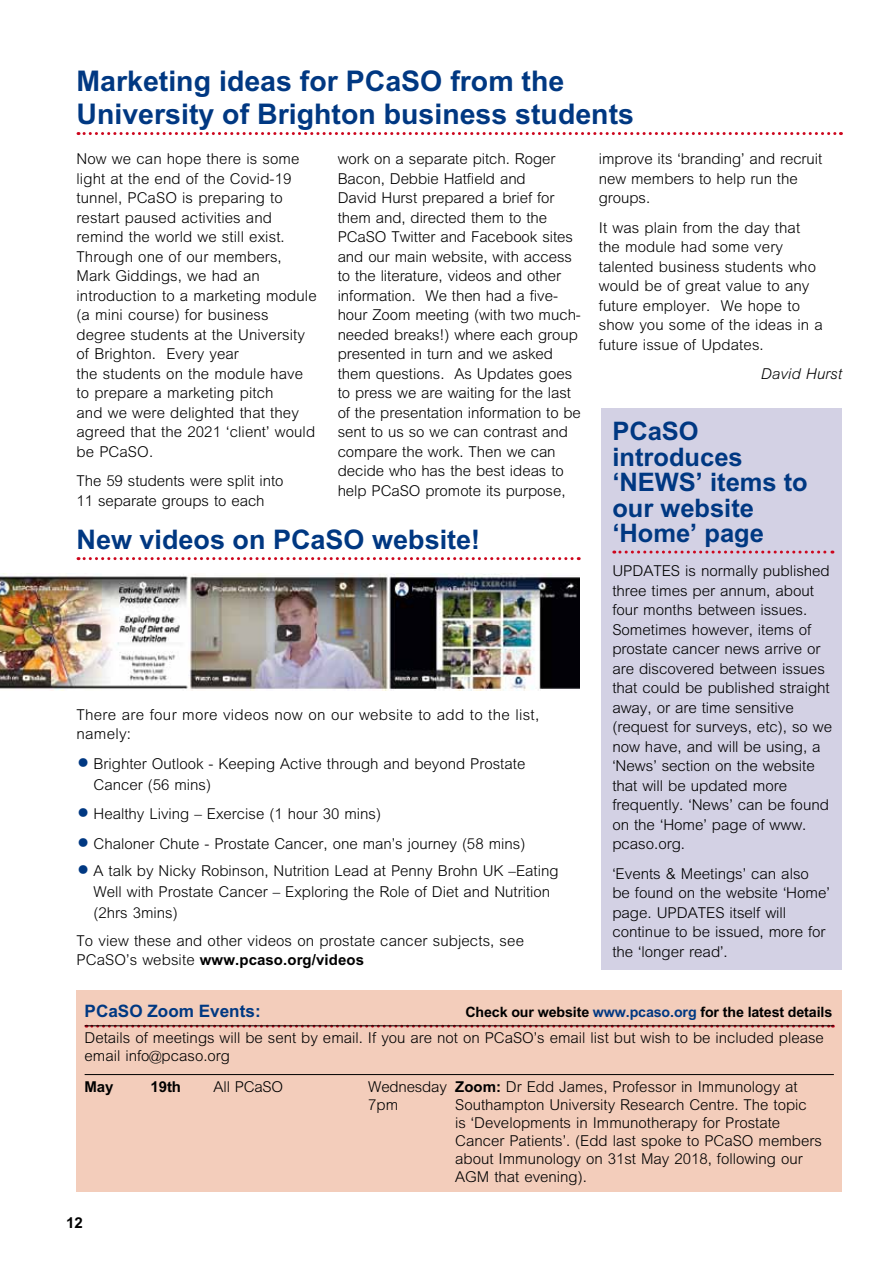
<style>
.page{position:relative;width:893px;height:1263px;background:#fff}
.page>*{position:absolute;margin:0;border:0;box-sizing:border-box;transform-origin:0 0}
.t1{font:700 28.5px/33px "M Arial";color:#003882}
.t2{font:700 27px "M Arial";color:#003882}
.t3{font:700 25.5px/25.5px "M Arial";color:#003882}
.t4{font:700 17.1px "M Arial";color:#003882}
.t5{font:300 15px/19.5px "M Arial";color:#000}
.t6{font:italic 300 15px "M Arial";letter-spacing:.005em;color:#000}
.t7{font:700 15px "M Arial";letter-spacing:-.01em;color:#000}
.t8{font:700 14.25px "M Arial";letter-spacing:-.01em;color:#000}
.s1{font-weight:900;font-size:27px;color:#003882}
.s2{font-weight:700}
.s3{color:#003882}
</style>
<div class="page">
<div style="left:601px;top:408px;width:241px;height:561px;background:#d3d1e4"></div>
<div style="left:77px;top:990px;width:765px;height:202px;background:#f3cdbb"></div>
<svg style="left:86px;top:1026px;width:747px;height:1px"></svg>
<hr style="left:85px;top:1025px;width:749px;height:1px;background:#000">
<hr style="left:85px;top:1074px;width:749px;height:1px;background:#000">
<svg style="left:78px;top:557px;width:501px;height:3px"></svg>
<svg style="left:614px;top:551px;width:219px;height:3px"></svg>
<svg style="left:78px;top:132px;width:763px;height:3px"></svg>
<img style="left:0;top:573px;width:580px;height:117px">
<h1 class="t1" style="left:77px;top:64px;width:559px">Marketing ideas for PCaSO from the<br>University of Brighton business students</h1>
<p class="t5" style="left:77px;top:149px;width:242px">Now we can hope there is some light at the end of the Covid-19 tunnel, PCaSO is preparing to restart paused activities and remind the world we still exist.<br>Through one of our members,<br>Mark Giddings, we had an introduction to a marketing module (a mini course) for business degree students at the University of Brighton. Every year<br>the students on the module have to prepare a marketing pitch<br>and we were delighted that they agreed that the 2021 ‘client’ would be PCaSO.</p>
<p class="t5" style="left:77px;top:471px;width:209px">The 59 students were split into<br>11 separate groups to each</p>
<p class="t5" style="left:338px;top:149px;width:245px">work on a separate pitch. Roger<br>Bacon, Debbie Hatfield and<br>David Hurst prepared a brief for them and, directed them to the<br>PCaSO Twitter and Facebook sites and our main website, with access to the literature, videos and other information. We then had a five&shy;hour Zoom meeting (with two much&shy;needed breaks!) where each group presented in turn and we asked them questions. As Updates goes to press we are waiting for the last of the presentation information to be sent to us so we can contrast and compare the work. Then we can decide who has the best ideas to help PCaSO promote its purpose,</p>
<p class="t5" style="left:599px;top:149px;width:225px">improve its ‘branding’ and recruit new members to help run the groups.</p>
<p class="t5" style="left:599px;top:217px;width:226px">It was plain from the day that the module had some very talented business students who would be of great value to any future employer. We hope to show you some of the ideas in a future issue of Updates.</p>
<p class="t6" style="left:761px;top:365px;width:83px">David Hurst</p>
<h3 class="t3" style="left:612px;top:418px;width:197px">PCaSO introduces ‘NEWS’ items to our website ‘Home’ page</h3>
<p class="t5" style="left:612px;top:561px;width:221px">UPDATES is normally published three times per annum, about four months between issues.<br>Sometimes however, items of prostate cancer news arrive or are discovered between issues that could be published straight away, or are time sensitive (request for surveys, etc), so we now have, and will be using, a ‘News’ section on the website that will be updated more frequently. ‘News’ can be found on the ‘Home’ page of www. pcaso.org.</p>
<p class="t5" style="left:612px;top:864px;width:219px">‘Events &amp; Meetings’ can also be found on the website ‘Home’ page. UPDATES itself will continue to be issued, more for the ‘longer read’.</p>
<h2 class="t2" style="left:77px;top:523px;width:405px">New videos on PCaSO website!</h2>
<p class="t5" style="left:77px;top:704px;width:464px">There are four more videos now on our website to add to the list, namely:</p>
<p class="t5" style="left:94px;top:753px;width:433px;line-height:21px;text-indent:-17px"><span class="s1">•</span> Brighter Outlook - Keeping Active through and beyond Prostate<br>Cancer (56 mins)</p>
<p class="t5" style="left:77px;top:804px;width:306px"><span class="s1">•</span> Healthy Living – Exercise (1 hour 30 mins)</p>
<p class="t5" style="left:77px;top:833px;width:450px"><span class="s1">•</span> Chaloner Chute - Prostate Cancer, one man’s journey (58 mins)</p>
<p class="t5" style="left:94px;top:860px;width:467px;line-height:21px;text-indent:-17px"><span class="s1">•</span> A talk by Nicky Robinson, Nutrition Lead at Penny Brohn UK –Eating<br>Well with Prostate Cancer – Exploring the Role of Diet and Nutrition (2hrs 3mins)</p>
<p class="t5" style="left:77px;top:931px;width:449px">To view these and other videos on prostate cancer subjects, see<br>PCaSO’s website <span class="s2">www.pcaso.org/videos</span></p>
<p class="t4" style="left:85px;top:1001px;width:178px">PCaSO Zoom Events:</p>
<p class="t8" style="left:465px;top:1003px;width:368px">Check our website <span class="s3">www.pcaso.org</span> for the latest details</p>
<p class="t5" style="left:85px;top:1029px;width:741px;line-height:18px">Details of meetings will be sent by email. If you are not on PCaSO’s email list but wish to be included please email info@pcaso.org</p>
<p class="t7" style="left:85px;top:1078px;width:30px">May</p>
<p class="t7" style="left:151px;top:1078px;width:32px">19th</p>
<p class="t5" style="left:214px;top:1077px;width:71px">All PCaSO</p>
<p class="t5" style="left:368px;top:1077px;width:431px;line-height:18px">Wednesday <span class="s2">Zoom:</span> Dr Edd James, Professor in Immunology at<br>7pm</p>
<p class="t5" style="left:455px;top:1095px;width:368px;line-height:18px">Southampton University Research Centre. The topic<br>is ‘Developments in Immunotherapy for Prostate Cancer Patients’. (Edd last spoke to PCaSO members about Immunology on 31st May 2018, following our AGM that evening).</p>
<p class="t7" style="left:66px;top:1214px;width:18px">12</p>
</div>
